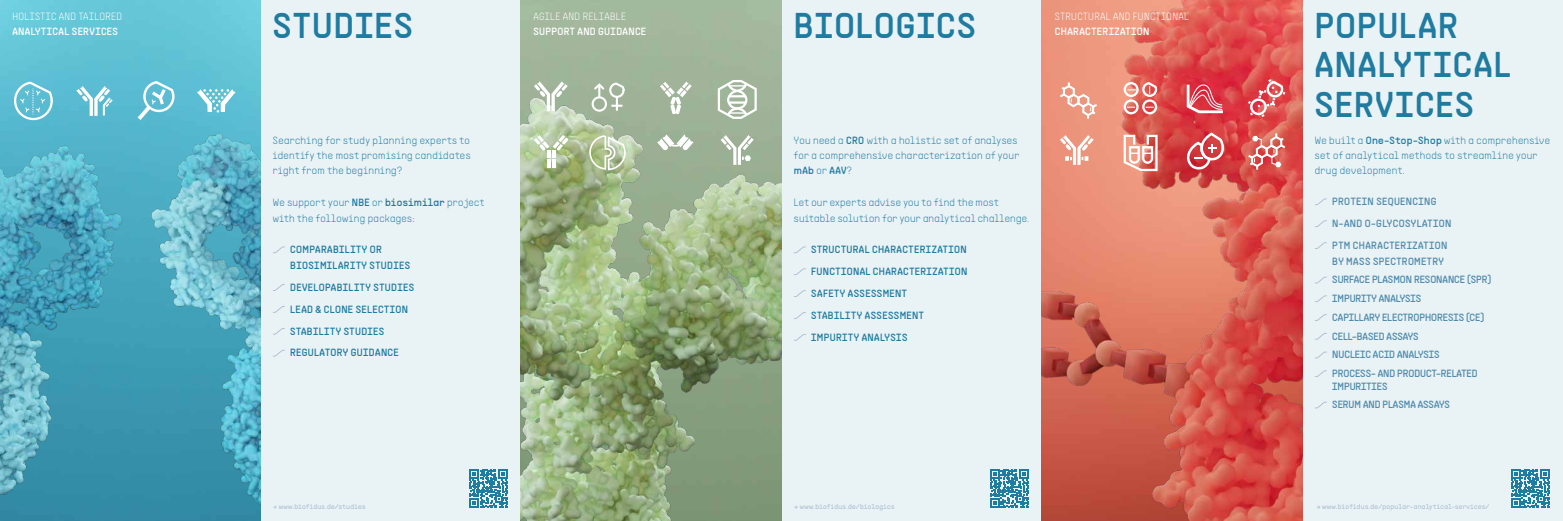
<style>
.page{position:relative;width:1563px;height:521px;background:#fff}
.page>*{position:absolute;margin:0;border:0;box-sizing:border-box;transform-origin:0 0}
.t1{font:500 35.88px/39.4px "PP Supply Sans";letter-spacing:.035em;color:#1f7ba0}
.t2{font:200 10.5px/14.9px "PP Supply Sans";letter-spacing:.03em;color:#1f7ba0}
.t3{font:10.5px/21.9px "PP Supply Sans";letter-spacing:.035em;color:#1f7ba0}
.t4{font:10.5px/18.7px "PP Supply Sans";color:#508cad}
.t5{font:200 10.5px "PP Supply Sans";letter-spacing:.04em;color:#fff}
.t6{font:10.5px/21.9px "PP Supply Sans";letter-spacing:.035em;color:#508cad}
.t7{font:10.5px "PP Supply Sans";letter-spacing:.035em;color:#fff}
.t8{font:300 7px "PP Supply Sans";letter-spacing:.055em;color:#a7bbcf}
.s1{font-weight:400}
.s2{color:#6998b6}
</style>
<div class="page">
<div style="left:781px;top:0;width:261px;height:521px;background:#e9f2f5"></div>
<div style="left:1302px;top:0;width:261px;height:521px;background:#e9f2f5"></div>
<div style="left:261px;top:0;width:260px;height:521px;background:#e9f2f5"></div>
<svg style="left:273px;top:246px;width:12px;height:7px"></svg>
<svg style="left:273px;top:284px;width:12px;height:7px"></svg>
<svg style="left:273px;top:306px;width:12px;height:7px"></svg>
<svg style="left:273px;top:328px;width:12px;height:7px"></svg>
<svg style="left:273px;top:350px;width:12px;height:6px"></svg>
<svg style="left:794px;top:246px;width:12px;height:7px"></svg>
<svg style="left:794px;top:268px;width:12px;height:7px"></svg>
<svg style="left:794px;top:290px;width:12px;height:7px"></svg>
<svg style="left:794px;top:312px;width:12px;height:7px"></svg>
<svg style="left:794px;top:334px;width:12px;height:7px"></svg>
<svg style="left:469px;top:469px;width:39px;height:38px"></svg>
<svg style="left:990px;top:469px;width:38px;height:38px"></svg>
<svg style="left:1511px;top:469px;width:38px;height:38px"></svg>
<svg style="left:1315px;top:198px;width:12px;height:7px"></svg>
<svg style="left:1315px;top:220px;width:12px;height:7px"></svg>
<svg style="left:1315px;top:242px;width:12px;height:7px"></svg>
<svg style="left:1315px;top:277px;width:12px;height:6px"></svg>
<svg style="left:1315px;top:295px;width:12px;height:7px"></svg>
<svg style="left:1315px;top:314px;width:12px;height:7px"></svg>
<svg style="left:1315px;top:333px;width:12px;height:7px"></svg>
<svg style="left:1315px;top:352px;width:12px;height:6px"></svg>
<svg style="left:1315px;top:370px;width:12px;height:7px"></svg>
<svg style="left:1315px;top:402px;width:12px;height:6px"></svg>
<img style="left:0;top:0;width:260px;height:521px">
<img style="left:521px;top:0;width:260px;height:521px">
<img style="left:1042px;top:0;width:260px;height:521px">
<svg style="left:14px;top:81px;width:39px;height:39px;background:#7cc9db"></svg>
<svg style="left:137px;top:81px;width:38px;height:40px"></svg>
<svg style="left:197px;top:89px;width:38px;height:24px"></svg>
<svg style="left:76px;top:86px;width:37px;height:30px"></svg>
<svg style="left:718px;top:80px;width:39px;height:39px"></svg>
<svg style="left:720px;top:135px;width:34px;height:30px"></svg>
<svg style="left:533px;top:135px;width:35px;height:33px"></svg>
<div style="left:591px;top:96px;width:16px;height:16px;border:2px solid #fff;border-radius:50%"></div>
<svg style="left:591px;top:82px;width:34px;height:29px"></svg>
<svg style="left:534px;top:81px;width:34px;height:30px"></svg>
<svg style="left:660px;top:81px;width:32px;height:33px"></svg>
<svg style="left:1059px;top:83px;width:38px;height:36px"></svg>
<div style="left:1123px;top:99px;width:15px;height:15px;border:2px solid #fff;border-radius:50%"></div>
<div style="left:1142px;top:99px;width:15px;height:15px;border:2px solid #fff;border-radius:50%"></div>
<div style="left:1123px;top:82px;width:15px;height:15px;border:2px solid #fff;border-radius:50%"></div>
<svg style="left:1141px;top:82px;width:16px;height:16px"></svg>
<svg style="left:1247px;top:133px;width:39px;height:37px"></svg>
<svg style="left:1059px;top:135px;width:35px;height:30px"></svg>
<svg style="left:1123px;top:135px;width:34px;height:36px"></svg>
<svg style="left:1247px;top:78px;width:39px;height:40px;background:#e3676a"></svg>
<svg style="left:1186px;top:83px;width:38px;height:30px"></svg>
<svg style="left:1186px;top:132px;width:38px;height:38px"></svg>
<svg style="left:657px;top:135px;width:36px;height:15px"></svg>
<svg style="left:589px;top:135px;width:37px;height:36px"></svg>
<p class="t5" style="left:12px;top:10px;width:111px">HOLISTIC AND TAILORED</p>
<p class="t7" style="left:12px;top:25px;width:107px">ANALYTICAL SERVICES</p>
<h1 class="t1" style="left:273px;top:6px;width:141px">STUDIES</h1>
<p class="t5" style="left:533px;top:10px;width:94px">AGILE AND RELIABLE</p>
<p class="t7" style="left:533px;top:25px;width:114px">SUPPORT AND GUIDANCE</p>
<h1 class="t1" style="left:794px;top:6px;width:183px">BIOLOGICS</h1>
<p class="t5" style="left:1055px;top:10px;width:135px">STRUCTURAL AND FUNCTIONAL</p>
<p class="t7" style="left:1055px;top:25px;width:96px">CHARACTERIZATION</p>
<h1 class="t1" style="left:1315px;top:6px;width:197px">POPULAR<br>ANALYTICAL<br>SERVICES</h1>
<p class="t2" style="left:273px;top:133px;width:199px;text-align:justify">Searching for study planning experts to identify the most promising candidates right from the beginning?</p>
<p class="t2" style="left:794px;top:133px;width:227px">You need a <span class="s1">CRO</span> with a holistic set of analyses for a comprehensive characterization of your <span class="s1">mAb</span> or <span class="s1">AAV</span>?</p>
<p class="t2" style="left:1315px;top:133px;width:237px">We built a <span class="s1">One-Stop-Shop</span> with a comprehensive set of analytical methods to streamline your drug development.</p>
<p class="t6" style="left:1332px;top:191px;width:121px">PROTEIN SEQUENCING<br>N-AND O-GLYCOSYLATION<br>PTM CHARACTERIZATION</p>
<p class="t4" style="left:1332px;top:252px;width:160px">BY MASS SPECTROMETRY<br>SURFACE PLASMON RESONANCE (SPR)<br>IMPURITY ANALYSIS<br>CAPILLARY ELECTROPHORESIS (CE)<br>CELL-BASED ASSAYS<br>NUCLEIC ACID ANALYSIS<br>PROCESS- AND PRODUCT-RELATED</p>
<p class="t4" style="left:1332px;top:377px;width:119px">IMPURITIES<br>SERUM AND PLASMA ASSAYS</p>
<p class="t2" style="left:273px;top:194px;width:213px;line-height:15.8px">We support your <span class="s1">NBE</span> or <span class="s1">biosimilar</span> project with the following packages:</p>
<p class="t3" style="left:290px;top:242px;width:121px;line-height:15.8px">COMPARABILITY OR<br>BIOSIMILARITY STUDIES</p>
<p class="t3" style="left:290px;top:276px;width:125px">DEVELOPABILITY STUDIES<br>LEAD &amp; CLONE SELECTION<br>STABILITY STUDIES<br>REGULATORY GUIDANCE</p>
<p class="t2" style="left:794px;top:194px;width:237px;line-height:15.8px">Let our experts advise you to find the most suitable solution for your analytical challenge<span class="s2">.</span></p>
<p class="t3" style="left:811px;top:239px;width:158px">STRUCTURAL CHARACTERIZATION<br>FUNCTIONAL CHARACTERIZATION<br>SAFETY ASSESSMENT<br>STABILITY ASSESSMENT<br>IMPURITY ANALYSIS</p>
<p class="t8" style="left:273px;top:502px;width:94px">→ www.biofidus.de/studies</p>
<p class="t8" style="left:794px;top:502px;width:102px">→ www.biofidus.de/biologics</p>
<p class="t8" style="left:1316px;top:502px;width:174px">→ www.biofidus.de/popular-analytical-services/</p>
</div>
